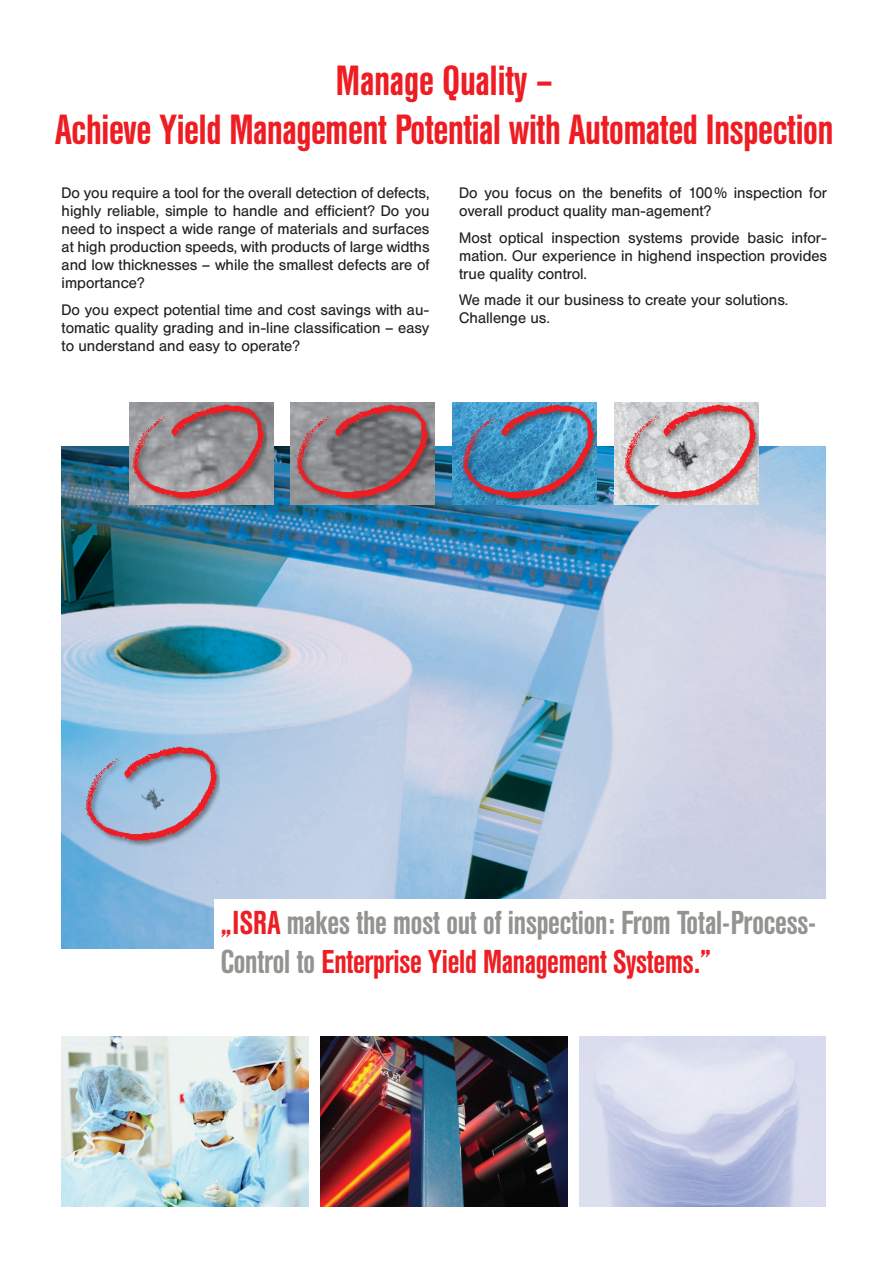
<style>
.page{position:relative;width:893px;height:1263px;background:#fff}
.page>*{position:absolute;margin:0;border:0;box-sizing:border-box;transform-origin:0 0}
.t1{font:500 42px/49.5px "Helvetica Con BQ";letter-spacing:-.005em;color:#ee1d23;text-align:center}
.t2{font:500 33px/39px "Helvetica Con BQ";letter-spacing:-.005em;color:#939490}
.t3{font:15px/18px "Helvetica BQ";color:#231f20;text-align:justify}
.s1{color:#ee1d23}
</style>
<div class="page">
<img style="left:62px;top:1036px;width:246px;height:170px">
<img style="left:62px;top:446px;width:764px;height:502px">
<img style="left:579px;top:1036px;width:247px;height:170px">
<img style="left:320px;top:1036px;width:247px;height:170px">
<div style="left:215px;top:899px;width:634px;height:78px;background:#fff"></div>
<img style="left:129px;top:402px;width:144px;height:102px">
<img style="left:291px;top:402px;width:144px;height:102px">
<img style="left:452px;top:402px;width:9px;height:102px">
<img style="left:614px;top:402px;width:9px;height:102px">
<img style="left:132px;top:402px;width:135px;height:105px">
<img style="left:296px;top:402px;width:134px;height:105px">
<img style="left:461px;top:402px;width:135px;height:105px">
<img style="left:623px;top:402px;width:135px;height:105px">
<img style="left:85px;top:732px;width:134px;height:117px">
<h1 class="t1" style="left:55px;top:57px;width:780px">Manage Quality –<br>Achieve Yield Management Potential with Automated Inspection</h1>
<p class="t3" style="left:62px;top:184px;width:369px">Do you require a tool for the overall detection of defects, highly reliable, simple to handle and efficient? Do you need to inspect a wide range of materials and surfaces at high production speeds, with products of large widths and low thicknesses – while the smallest defects are of importance?</p>
<p class="t3" style="left:62px;top:301px;width:369px">Do you expect potential time and cost savings with au&shy;tomatic quality grading and in-line classification – easy to understand and easy to operate?</p>
<p class="t3" style="left:459px;top:184px;width:369px">Do you focus on the benefits of 100% inspection for overall product quality man-agement?</p>
<p class="t3" style="left:459px;top:229px;width:369px">Most optical inspection systems provide basic infor&shy;mation. Our experience in highend inspection provides true quality control.</p>
<p class="t3" style="left:459px;top:291px;width:331px">We made it our business to create your solutions.<br>Challenge us.</p>
<h2 class="t2" style="left:221px;top:904px;width:597px"><span class="s1">„ISRA</span> makes the most out of inspection: From Total-Process-<br>Control to <span class="s1">Enterprise Yield Management Systems.”</span></h2>
</div>
